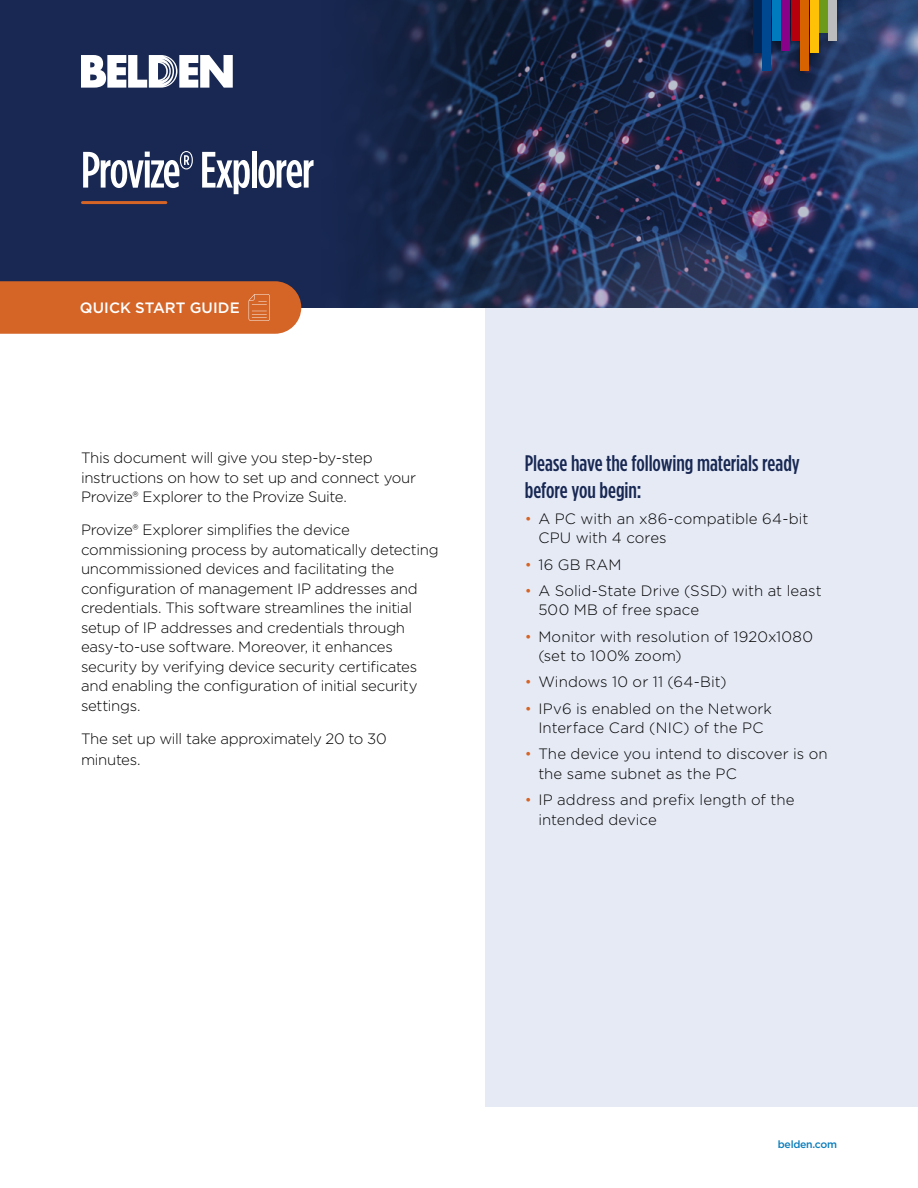
<style>
.page{position:relative;width:918px;height:1188px;background:#fff}
.page>*{position:absolute;margin:0;border:0;box-sizing:border-box;transform-origin:0 0}
.t1{font:500 51px "Gotham Condensed";letter-spacing:-.03em;color:#fff}
.t2{font:500 22.5px/27px "Gotham Condensed";color:#182853}
.t3{font:300 15px/19.5px "Gotham";letter-spacing:-.015em;color:#000}
.t4{font:300 15px/19.5px "Gotham";letter-spacing:.005em;color:#000}
.t5{font:300 15px/19.5px "Gotham";letter-spacing:.01em;color:#000;text-align:center}
.t6{font:500 15px "Gotham";letter-spacing:.005em;color:#fff}
.t7{font:500 10.5px "Gotham";letter-spacing:-.025em;color:#0b7dbb}
.s1{color:#d56427}
</style>
<div class="page">
<div style="left:486px;top:308px;width:432px;height:799px;background:#e5eaf5"></div>
<div style="left:0;top:0;width:918px;height:308px;background:#182853"></div>
<img style="left:130px;top:0;width:788px;height:308px">
<div style="left:742px;top:0;width:101px;height:81px;background:#000;opacity:.4"></div>
<div style="left:791px;top:0;width:8px;height:40px;background:#b7000e"></div>
<div style="left:801px;top:0;width:8px;height:70px;background:#d66300"></div>
<div style="left:819px;top:0;width:9px;height:32px;background:#6e9a1c"></div>
<div style="left:782px;top:0;width:8px;height:50px;background:#890089"></div>
<div style="left:763px;top:0;width:8px;height:70px;background:#004990"></div>
<div style="left:810px;top:0;width:8px;height:53px;background:#ffc107"></div>
<div style="left:829px;top:0;width:8px;height:40px;background:#bdbdbd"></div>
<div style="left:772px;top:0;width:8px;height:40px;background:#007cbe"></div>
<div style="left:753px;top:0;width:8px;height:53px;background:#002554"></div>
<hr style="left:82px;top:201px;width:84px;height:3px;background:#d56427">
<div style="left:0;top:281px;width:301px;height:53px;background:#d56427"></div>
<svg style="left:81px;top:55px;width:152px;height:33px"></svg>
<h1 class="t1" style="left:81px;top:140px;width:235px">Provize® Explorer</h1>
<p class="t6" style="left:80px;top:298px;width:161px">QUICK START GUIDE</p>
<p class="t3" style="left:81px;top:448px;width:337px">This document will give you step-by-step instructions on how to set up and connect your<br>Provize® Explorer to the Provize Suite.</p>
<p class="t3" style="left:81px;top:520px;width:359px">Provize® Explorer simplifies the device commissioning process by automatically detecting uncommissioned devices and facilitating the configuration of management IP addresses and credentials. This software streamlines the initial setup of IP addresses and credentials through easy-to-use software. Moreover, it enhances security by verifying device security certificates and enabling the configuration of initial security settings.</p>
<p class="t3" style="left:81px;top:728px;width:307px;line-height:21px">The set up will take approximately 20 to 30 minutes.</p>
<h2 class="t2" style="left:525px;top:449px;width:277px">Please have the following materials ready before you begin:</h2>
<p class="t4" style="left:538px;top:508px;width:272px;text-indent:-14px"><span class="s1">•</span> A PC with an x86-compatible 64-bit<br>CPU with 4 cores</p>
<p class="t3" style="left:525px;top:554px;width:98px"><span class="s1">•</span> 16 GB RAM</p>
<p class="t4" style="left:538px;top:580px;width:285px;text-indent:-14px"><span class="s1">•</span> A Solid-State Drive (SSD) with at least<br>500 MB of free space</p>
<p class="t4" style="left:538px;top:626px;width:276px;text-indent:-14px"><span class="s1">•</span> Monitor with resolution of 1920x1080 (set to 100% zoom)</p>
<p class="t5" style="left:525px;top:672px;width:203px"><span class="s1">•</span> Windows 10 or 11 (64-Bit)</p>
<p class="t5" style="left:525px;top:698px;width:249px"><span class="s1">•</span> IPv6 is enabled on the Network<br>Interface Card (NIC) of the PC</p>
<p class="t4" style="left:538px;top:744px;width:291px;text-indent:-14px"><span class="s1">•</span> The device you intend to discover is on the same subnet as the PC</p>
<p class="t4" style="left:538px;top:790px;width:258px;text-indent:-14px"><span class="s1">•</span> IP address and prefix length of the intended device</p>
<p class="t7" style="left:778px;top:1137px;width:61px">belden.com</p>
</div>
